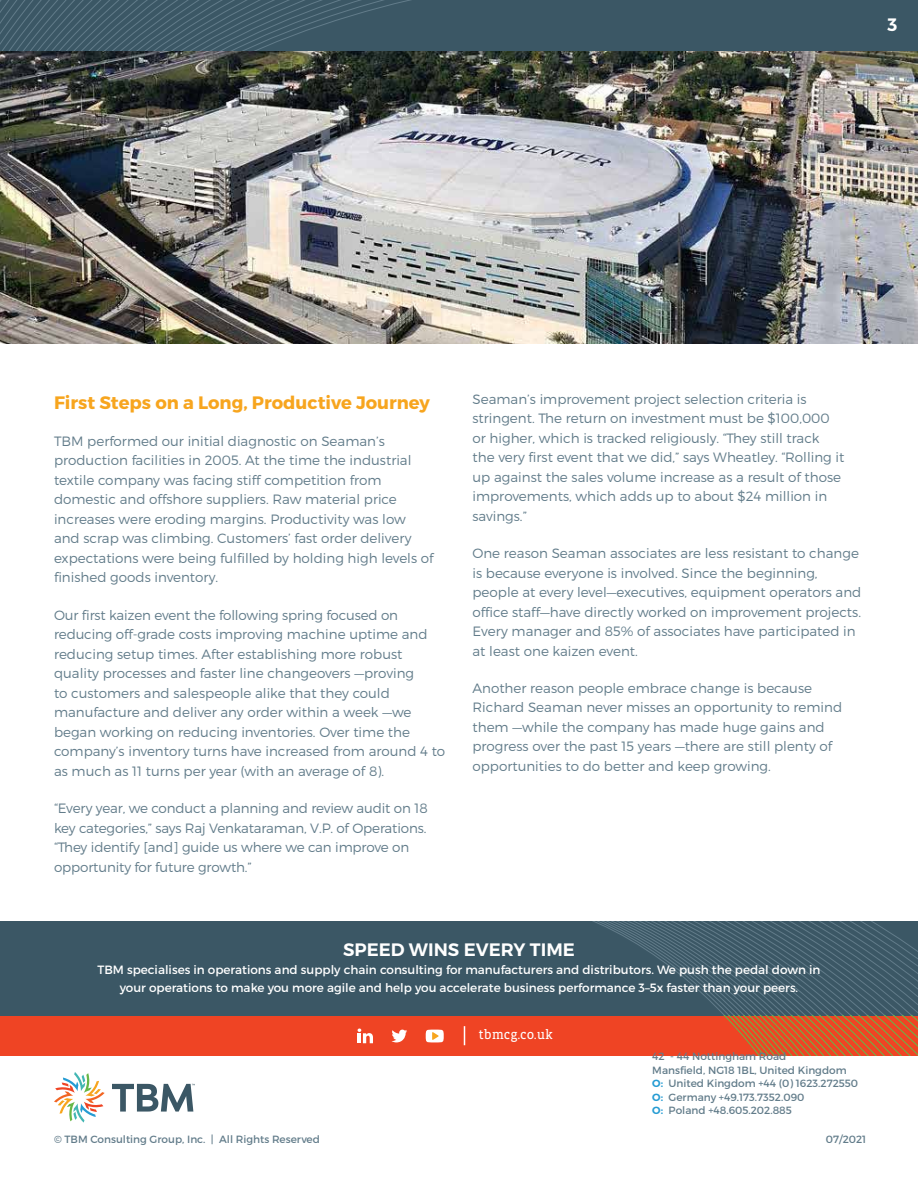
<style>
.page{position:relative;width:918px;height:1188px;background:#fff}
.page>*{position:absolute;margin:0;border:0;box-sizing:border-box;transform-origin:0 0}
.t1{font:700 18px "Montserrat";color:#f7a51e}
.t2{font:600 18px "Montserrat";color:#fff}
.t3{font:300 13.5px/19.5px "Montserrat";color:#627c8a}
.t4{font:13.5px "Vista Slab OT";color:#fff}
.t5{font:12px/18px "Montserrat";color:#fff;text-align:center}
.t6{font:10.5px/13.5px "Montserrat";color:#627c8a}
.s1{font-weight:600;color:#269cd3}
</style>
<div class="page">
<div style="left:0;top:0;width:918px;height:53px;background:#3b5765"></div>
<svg style="left:0;top:0;width:689px;height:52px"></svg>
<div style="left:0;top:921px;width:918px;height:95px;background:#3b5765"></div>
<svg style="left:592px;top:921px;width:326px;height:95px"></svg>
<div style="left:0;top:1016px;width:918px;height:39px;background:#ef4424"></div>
<svg style="left:358px;top:1029px;width:15px;height:14px"></svg>
<svg style="left:54px;top:1072px;width:51px;height:51px"></svg>
<svg style="left:112px;top:1084px;width:83px;height:28px"></svg>
<img style="left:0;top:52px;width:918px;height:291px">
<svg style="left:391px;top:1016px;width:527px;height:39px"></svg>
<h1 class="t2" style="left:887px;top:14px;width:11px">3</h1>
<h1 class="t1" style="left:54px;top:391px;width:377px">First Steps on a Long, Productive Journey</h1>
<p class="t3" style="left:54px;top:431px;width:381px">TBM performed our initial diagnostic on Seaman’s production facilities in 2005. At the time the industrial textile company was facing stiff competition from domestic and offshore suppliers. Raw material price increases were eroding margins. Productivity was low and scrap was climbing. Customers’ fast order delivery expectations were being fulfilled by holding high levels of finished goods inventory.</p>
<p class="t3" style="left:54px;top:605px;width:393px">Our first kaizen event the following spring focused on reducing off-grade costs improving machine uptime and reducing setup times. After establishing more robust quality processes and faster line changeovers —proving<br>to customers and salespeople alike that they could manufacture and deliver any order within a week —we began working on reducing inventories. Over time the company’s inventory turns have increased from around 4 to as much as 11 turns per year (with an average of 8).</p>
<p class="t3" style="left:54px;top:798px;width:375px">“Every year, we conduct a planning and review audit on 18 key categories,” says Raj Venkataraman, V.P. of Operations. “They identify [and] guide us where we can improve on opportunity for future growth.”</p>
<p class="t3" style="left:472px;top:389px;width:373px">Seaman’s improvement project selection criteria is stringent. The return on investment must be $100,000 or higher, which is tracked religiously. “They still track the very first event that we did,” says Wheatley. “Rolling it up against the sales volume increase as a result of those improvements, which adds up to about $24 million in savings.”</p>
<p class="t3" style="left:472px;top:543px;width:390px">One reason Seaman associates are less resistant to change is because everyone is involved. Since the beginning, people at every level—executives, equipment operators and office staff—have directly worked on improvement projects.<br>Every manager and 85% of associates have participated in at least one kaizen event.</p>
<p class="t3" style="left:472px;top:678px;width:371px">Another reason people embrace change is because Richard Seaman never misses an opportunity to remind them —while the company has made huge gains and progress over the past 15 years —there are still plenty of opportunities to do better and keep growing.</p>
<h1 class="t2" style="left:343px;top:939px;width:233px">SPEED WINS EVERY TIME</h1>
<p class="t5" style="left:97px;top:961px;width:725px">TBM specialises in operations and supply chain consulting for manufacturers and distributors. We push the pedal down in your operations to make you more agile and help you accelerate business performance 3–5x faster than your peers.</p>
<p class="t6" style="left:54px;top:1133px;width:267px">© TBM Consulting Group, Inc. | All Rights Reserved</p>
<p class="t4" style="left:479px;top:1028px;width:76px">tbmcg.co.uk</p>
<p class="t6" style="left:652px;top:1050px;width:207px">42 - 44 Nottingham Road<br>Mansfield, NG18 1BL, United Kingdom<br><span class="s1">O:</span> United Kingdom +44 (0) 1623.272550<br><span class="s1">O:</span> Germany +49.173.7352.090<br><span class="s1">O:</span> Poland +48.605.202.885</p>
<p class="t6" style="left:826px;top:1133px;width:42px">07/2021</p>
</div>
